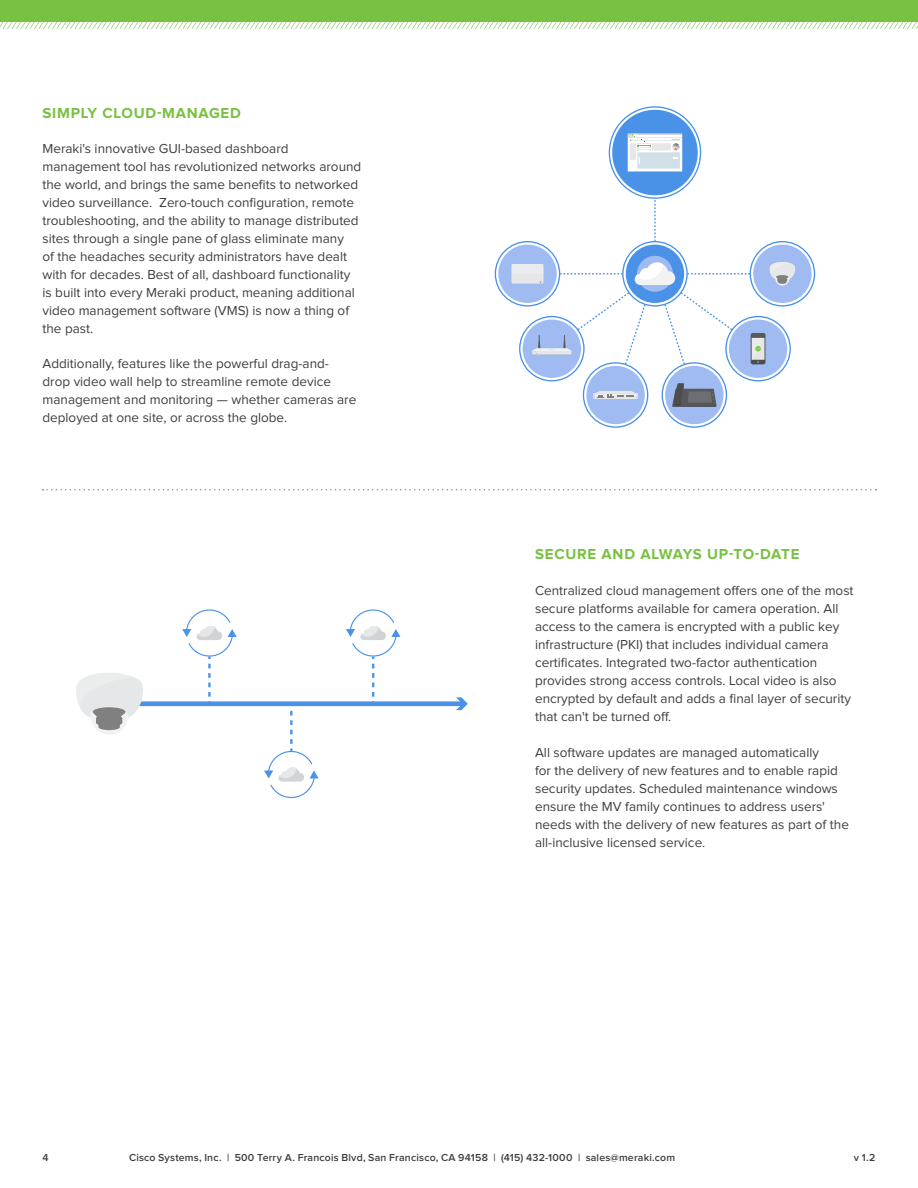
<style>
.page{position:relative;width:918px;height:1188px;background:#fff}
.page>*{position:absolute;margin:0;border:0;box-sizing:border-box;transform-origin:0 0}
.t1{font:700 15px "Proxima Nova";letter-spacing:.05em;color:#79c142}
.t2{font:13.5px/18px "Proxima Nova";color:#3e3e3f}
.t3{font:600 10.5px "Proxima Nova";letter-spacing:.02em;color:#3e3e3f}
</style>
<div class="page">
<svg style="left:495px;top:106px;width:320px;height:322px"></svg>
<svg style="left:43px;top:489px;width:833px;height:1px"></svg>
<div style="left:110px;top:701px;width:353px;height:5px;background:#4992e8"></div>
<svg style="left:456px;top:697px;width:12px;height:13px"></svg>
<svg style="left:76px;top:673px;width:67px;height:61px"></svg>
<svg style="left:182px;top:609px;width:55px;height:93px"></svg>
<svg style="left:346px;top:609px;width:54px;height:93px"></svg>
<svg style="left:264px;top:706px;width:55px;height:92px"></svg>
<div style="left:0;top:0;width:918px;height:22px;background:#79c142"></div>
<svg style="left:0;top:22px;width:918px;height:7px"></svg>
<p class="t1" style="left:43px;top:105px;width:200px">SIMPLY CLOUD-MANAGED</p>
<p class="t2" style="left:43px;top:140px;width:320px">Meraki's innovative GUI-based dashboard management tool has revolutionized networks around the world, and brings the same benefits to networked video surveillance. Zero-touch configuration, remote troubleshooting, and the ability to manage distributed sites through a single pane of glass eliminate many<br>of the headaches security administrators have dealt with for decades. Best of all, dashboard functionality is built into every Meraki product, meaning additional video management software (VMS) is now a thing of the past.</p>
<p class="t2" style="left:43px;top:355px;width:315px">Additionally, features like the powerful drag-and&shy;drop video wall help to streamline remote device management and monitoring — whether cameras are deployed at one site, or across the globe.</p>
<p class="t1" style="left:535px;top:546px;width:266px">SECURE AND ALWAYS UP-TO-DATE</p>
<p class="t2" style="left:535px;top:582px;width:320px">Centralized cloud management offers one of the most secure platforms available for camera operation. All access to the camera is encrypted with a public key infrastructure (PKI) that includes individual camera certificates. Integrated two-factor authentication provides strong access controls. Local video is also encrypted by default and adds a final layer of security that can't be turned off.</p>
<p class="t2" style="left:535px;top:744px;width:315px">All software updates are managed automatically<br>for the delivery of new features and to enable rapid security updates. Scheduled maintenance windows ensure the MV family continues to address users' needs with the delivery of new features as part of the all-inclusive licensed service.</p>
<p class="t3" style="left:43px;top:1152px;width:8px">4</p>
<p class="t3" style="left:129px;top:1151px;width:548px">Cisco Systems, Inc. | 500 Terry A. Francois Blvd, San Francisco, CA 94158 | (415) 432-1000 | sales@meraki.com</p>
<p class="t3" style="left:854px;top:1151px;width:23px">v 1.2</p>
</div>
